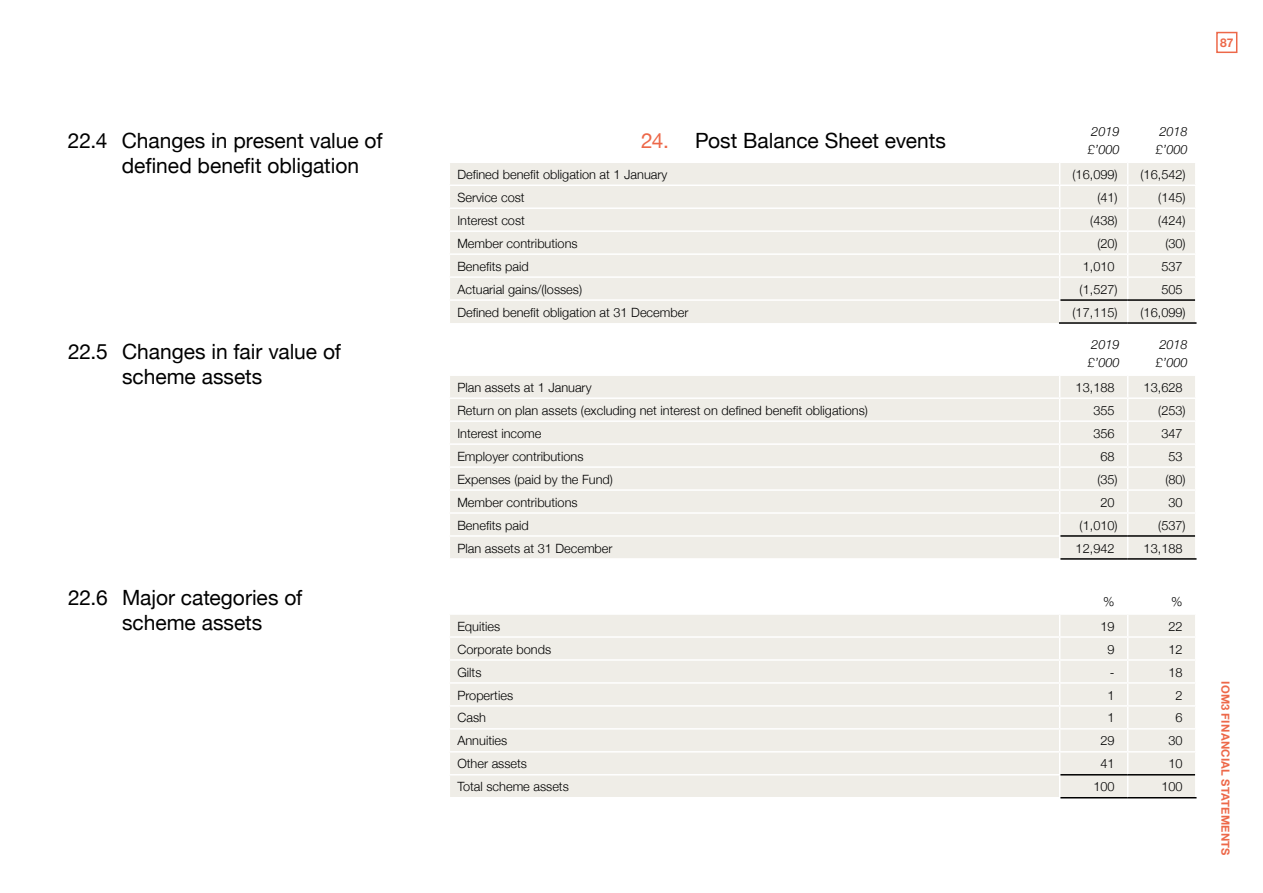
<style>
.page{position:relative;width:1263px;height:893px;background:#fff}
.page>*{position:absolute;margin:0;border:0;box-sizing:border-box;transform-origin:0 0}
.t1{font:21px/25.2px "Helvetica Neue";color:#000}
.t2{font:300 12.75px "Helvetica Neue";color:#000}
.t3{font:italic 300 12.75px/18px "Helvetica Neue";color:#000}
.t4{font:700 12px "Helvetica Neue";color:#ed6849}
.t5{font:700 11.25px "Helvetica Neue";letter-spacing:.02em;color:#ed6849}
.s1{color:#ed6849}
</style>
<div class="page">
<div style="left:450px;top:163px;width:745px;height:160px;background:#efede7"></div>
<hr style="left:449px;top:184px;width:611px;height:2px;background:#fff">
<hr style="left:1060px;top:184px;width:68px;height:2px;background:#fff">
<hr style="left:1128px;top:184px;width:68px;height:2px;background:#fff">
<hr style="left:449px;top:207px;width:611px;height:2px;background:#fff">
<hr style="left:1060px;top:207px;width:68px;height:2px;background:#fff">
<hr style="left:1128px;top:207px;width:68px;height:2px;background:#fff">
<hr style="left:449px;top:230px;width:611px;height:2px;background:#fff">
<hr style="left:1060px;top:230px;width:68px;height:2px;background:#fff">
<hr style="left:1128px;top:230px;width:68px;height:2px;background:#fff">
<hr style="left:449px;top:253px;width:611px;height:2px;background:#fff">
<hr style="left:1060px;top:253px;width:68px;height:2px;background:#fff">
<hr style="left:1128px;top:253px;width:68px;height:2px;background:#fff">
<hr style="left:449px;top:276px;width:611px;height:2px;background:#fff">
<hr style="left:1060px;top:276px;width:68px;height:2px;background:#fff">
<hr style="left:1128px;top:276px;width:68px;height:2px;background:#fff">
<hr style="left:449px;top:299px;width:611px;height:2px;background:#fff">
<svg style="left:1059px;top:163px;width:1px;height:159px"></svg>
<svg style="left:1127px;top:163px;width:1px;height:159px"></svg>
<hr style="left:1060px;top:299px;width:68px;height:2px;background:#000">
<hr style="left:1128px;top:299px;width:67px;height:2px;background:#000">
<hr style="left:1059px;top:322px;width:69px;height:2px;background:#000">
<hr style="left:1128px;top:322px;width:68px;height:2px;background:#000">
<div style="left:450px;top:376px;width:745px;height:182px;background:#efede7"></div>
<hr style="left:449px;top:397px;width:611px;height:2px;background:#fff">
<hr style="left:1060px;top:397px;width:68px;height:2px;background:#fff">
<hr style="left:1128px;top:397px;width:68px;height:2px;background:#fff">
<hr style="left:449px;top:420px;width:611px;height:2px;background:#fff">
<hr style="left:1060px;top:420px;width:68px;height:2px;background:#fff">
<hr style="left:1128px;top:420px;width:68px;height:2px;background:#fff">
<hr style="left:449px;top:443px;width:611px;height:2px;background:#fff">
<hr style="left:1060px;top:443px;width:68px;height:2px;background:#fff">
<hr style="left:1128px;top:443px;width:68px;height:2px;background:#fff">
<hr style="left:449px;top:466px;width:611px;height:2px;background:#fff">
<hr style="left:1060px;top:466px;width:68px;height:2px;background:#fff">
<hr style="left:1128px;top:466px;width:68px;height:2px;background:#fff">
<hr style="left:449px;top:489px;width:611px;height:2px;background:#fff">
<hr style="left:1060px;top:489px;width:68px;height:2px;background:#fff">
<hr style="left:1128px;top:489px;width:68px;height:2px;background:#fff">
<hr style="left:449px;top:512px;width:611px;height:2px;background:#fff">
<hr style="left:1060px;top:512px;width:68px;height:2px;background:#fff">
<hr style="left:1128px;top:512px;width:68px;height:2px;background:#fff">
<hr style="left:449px;top:535px;width:611px;height:2px;background:#fff">
<svg style="left:1059px;top:376px;width:1px;height:182px"></svg>
<svg style="left:1127px;top:376px;width:1px;height:182px"></svg>
<hr style="left:1060px;top:535px;width:68px;height:2px;background:#000">
<hr style="left:1128px;top:535px;width:67px;height:2px;background:#000">
<hr style="left:1060px;top:558px;width:68px;height:2px;background:#000">
<hr style="left:1128px;top:558px;width:68px;height:2px;background:#000">
<div style="left:450px;top:615px;width:745px;height:182px;background:#efede7"></div>
<hr style="left:449px;top:636px;width:611px;height:2px;background:#fff">
<hr style="left:1060px;top:636px;width:68px;height:2px;background:#fff">
<hr style="left:1128px;top:636px;width:68px;height:2px;background:#fff">
<hr style="left:449px;top:659px;width:611px;height:2px;background:#fff">
<hr style="left:1060px;top:659px;width:68px;height:2px;background:#fff">
<hr style="left:1128px;top:659px;width:68px;height:2px;background:#fff">
<hr style="left:449px;top:682px;width:611px;height:2px;background:#fff">
<hr style="left:1060px;top:682px;width:68px;height:2px;background:#fff">
<hr style="left:1128px;top:682px;width:68px;height:2px;background:#fff">
<hr style="left:449px;top:705px;width:611px;height:2px;background:#fff">
<hr style="left:1060px;top:705px;width:68px;height:2px;background:#fff">
<hr style="left:1128px;top:705px;width:68px;height:2px;background:#fff">
<hr style="left:449px;top:728px;width:611px;height:2px;background:#fff">
<hr style="left:1060px;top:728px;width:68px;height:2px;background:#fff">
<hr style="left:1128px;top:728px;width:68px;height:2px;background:#fff">
<hr style="left:449px;top:751px;width:611px;height:2px;background:#fff">
<hr style="left:1060px;top:751px;width:68px;height:2px;background:#fff">
<hr style="left:1128px;top:751px;width:68px;height:2px;background:#fff">
<hr style="left:449px;top:774px;width:611px;height:1px;background:#fff">
<svg style="left:1059px;top:615px;width:1px;height:182px"></svg>
<svg style="left:1127px;top:615px;width:1px;height:182px"></svg>
<hr style="left:1060px;top:774px;width:68px;height:1px;background:#000">
<hr style="left:1128px;top:774px;width:67px;height:1px;background:#000">
<hr style="left:1060px;top:797px;width:68px;height:1px;background:#000">
<hr style="left:1128px;top:797px;width:68px;height:1px;background:#000">
<div style="left:1216px;top:32px;width:21px;height:21px;border:2px solid #ed6849"></div>
<h1 class="t1" style="left:122px;top:129px;width:262px;text-indent:-54px">22.4 Changes in present value of defined benefit obligation</h1>
<h1 class="t1" style="left:122px;top:340px;width:220px;text-indent:-54px">22.5 Changes in fair value of scheme assets</h1>
<h1 class="t1" style="left:122px;top:586px;width:182px;text-indent:-54px">22.6 Major categories of scheme assets</h1>
<h1 class="t1" style="left:641px;top:129px;width:306px"><span class="s1">24.</span> Post Balance Sheet events</h1>
<p class="t3" style="left:1088px;top:121px;width:33px">2019 £’000</p>
<p class="t3" style="left:1156px;top:121px;width:33px">2018 £’000</p>
<p class="t2" style="left:457px;top:164px;width:211px">Defined benefit obligation at 1 January</p>
<p class="t2" style="left:1072px;top:164px;width:47px">(16,099)</p>
<p class="t2" style="left:1140px;top:164px;width:47px">(16,542)</p>
<p class="t2" style="left:457px;top:187px;width:69px">Service cost</p>
<p class="t2" style="left:1097px;top:187px;width:22px">(41)</p>
<p class="t2" style="left:1158px;top:187px;width:29px">(145)</p>
<p class="t2" style="left:457px;top:210px;width:69px">Interest cost</p>
<p class="t2" style="left:1090px;top:210px;width:29px">(438)</p>
<p class="t2" style="left:1158px;top:210px;width:29px">(424)</p>
<p class="t2" style="left:457px;top:233px;width:122px">Member contributions</p>
<p class="t2" style="left:1097px;top:233px;width:22px">(20)</p>
<p class="t2" style="left:1165px;top:233px;width:22px">(30)</p>
<p class="t2" style="left:457px;top:256px;width:73px">Benefits paid</p>
<p class="t2" style="left:1083px;top:256px;width:33px">1,010</p>
<p class="t2" style="left:1161px;top:256px;width:23px">537</p>
<p class="t2" style="left:457px;top:279px;width:126px">Actuarial gains/(losses)</p>
<p class="t2" style="left:1079px;top:279px;width:40px">(1,527)</p>
<p class="t2" style="left:1161px;top:279px;width:23px">505</p>
<p class="t2" style="left:457px;top:302px;width:232px">Defined benefit obligation at 31 December</p>
<p class="t2" style="left:1072px;top:302px;width:47px">(17,115)</p>
<p class="t2" style="left:1140px;top:302px;width:47px">(16,099)</p>
<p class="t3" style="left:1088px;top:334px;width:33px">2019 £’000</p>
<p class="t3" style="left:1156px;top:334px;width:33px">2018 £’000</p>
<p class="t2" style="left:457px;top:377px;width:136px">Plan assets at 1 January</p>
<p class="t2" style="left:1075px;top:377px;width:40px">13,188</p>
<p class="t2" style="left:1144px;top:377px;width:40px">13,628</p>
<p class="t2" style="left:457px;top:400px;width:412px">Return on plan assets (excluding net interest on defined benefit obligations)</p>
<p class="t2" style="left:1093px;top:400px;width:23px">355</p>
<p class="t2" style="left:1158px;top:400px;width:29px">(253)</p>
<p class="t2" style="left:457px;top:423px;width:86px">Interest income</p>
<p class="t2" style="left:1093px;top:423px;width:23px">356</p>
<p class="t2" style="left:1161px;top:423px;width:23px">347</p>
<p class="t2" style="left:457px;top:446px;width:128px">Employer contributions</p>
<p class="t2" style="left:1100px;top:446px;width:16px">68</p>
<p class="t2" style="left:1168px;top:446px;width:16px">53</p>
<p class="t2" style="left:457px;top:469px;width:157px">Expenses (paid by the Fund)</p>
<p class="t2" style="left:1097px;top:469px;width:22px">(35)</p>
<p class="t2" style="left:1165px;top:469px;width:22px">(80)</p>
<p class="t2" style="left:457px;top:492px;width:122px">Member contributions</p>
<p class="t2" style="left:1100px;top:492px;width:16px">20</p>
<p class="t2" style="left:1168px;top:492px;width:16px">30</p>
<p class="t2" style="left:457px;top:515px;width:73px">Benefits paid</p>
<p class="t2" style="left:1079px;top:515px;width:40px">(1,010)</p>
<p class="t2" style="left:1158px;top:515px;width:29px">(537)</p>
<p class="t2" style="left:457px;top:538px;width:157px">Plan assets at 31 December</p>
<p class="t2" style="left:1075px;top:538px;width:40px">12,942</p>
<p class="t2" style="left:1144px;top:538px;width:40px">13,188</p>
<p class="t2" style="left:1103px;top:591px;width:13px">%</p>
<p class="t2" style="left:1171px;top:591px;width:13px">%</p>
<p class="t2" style="left:457px;top:616px;width:44px">Equities</p>
<p class="t2" style="left:1100px;top:616px;width:16px">19</p>
<p class="t2" style="left:1168px;top:616px;width:16px">22</p>
<p class="t2" style="left:457px;top:639px;width:95px">Corporate bonds</p>
<p class="t2" style="left:1107px;top:639px;width:9px">9</p>
<p class="t2" style="left:1168px;top:639px;width:16px">12</p>
<p class="t2" style="left:457px;top:662px;width:26px">Gilts</p>
<p class="t2" style="left:1110px;top:662px;width:6px">-</p>
<p class="t2" style="left:1168px;top:662px;width:16px">18</p>
<p class="t2" style="left:457px;top:685px;width:57px">Properties</p>
<p class="t2" style="left:1107px;top:685px;width:9px">1</p>
<p class="t2" style="left:1175px;top:685px;width:9px">2</p>
<p class="t2" style="left:457px;top:708px;width:30px">Cash</p>
<p class="t2" style="left:1107px;top:708px;width:9px">1</p>
<p class="t2" style="left:1175px;top:708px;width:9px">6</p>
<p class="t2" style="left:457px;top:731px;width:51px">Annuities</p>
<p class="t2" style="left:1100px;top:731px;width:16px">29</p>
<p class="t2" style="left:1168px;top:731px;width:16px">30</p>
<p class="t2" style="left:457px;top:754px;width:71px">Other assets</p>
<p class="t2" style="left:1100px;top:754px;width:16px">41</p>
<p class="t2" style="left:1168px;top:754px;width:16px">10</p>
<p class="t2" style="left:457px;top:776px;width:113px">Total scheme assets</p>
<p class="t2" style="left:1093px;top:776px;width:23px">100</p>
<p class="t2" style="left:1161px;top:776px;width:23px">100</p>
<p class="t4" style="left:1220px;top:33px;width:15px">87</p>
<p class="t5" style="left:1234px;top:681px;width:176px;rotate:90deg">IOM3 FINANCIAL STATEMENTS</p>
</div>
